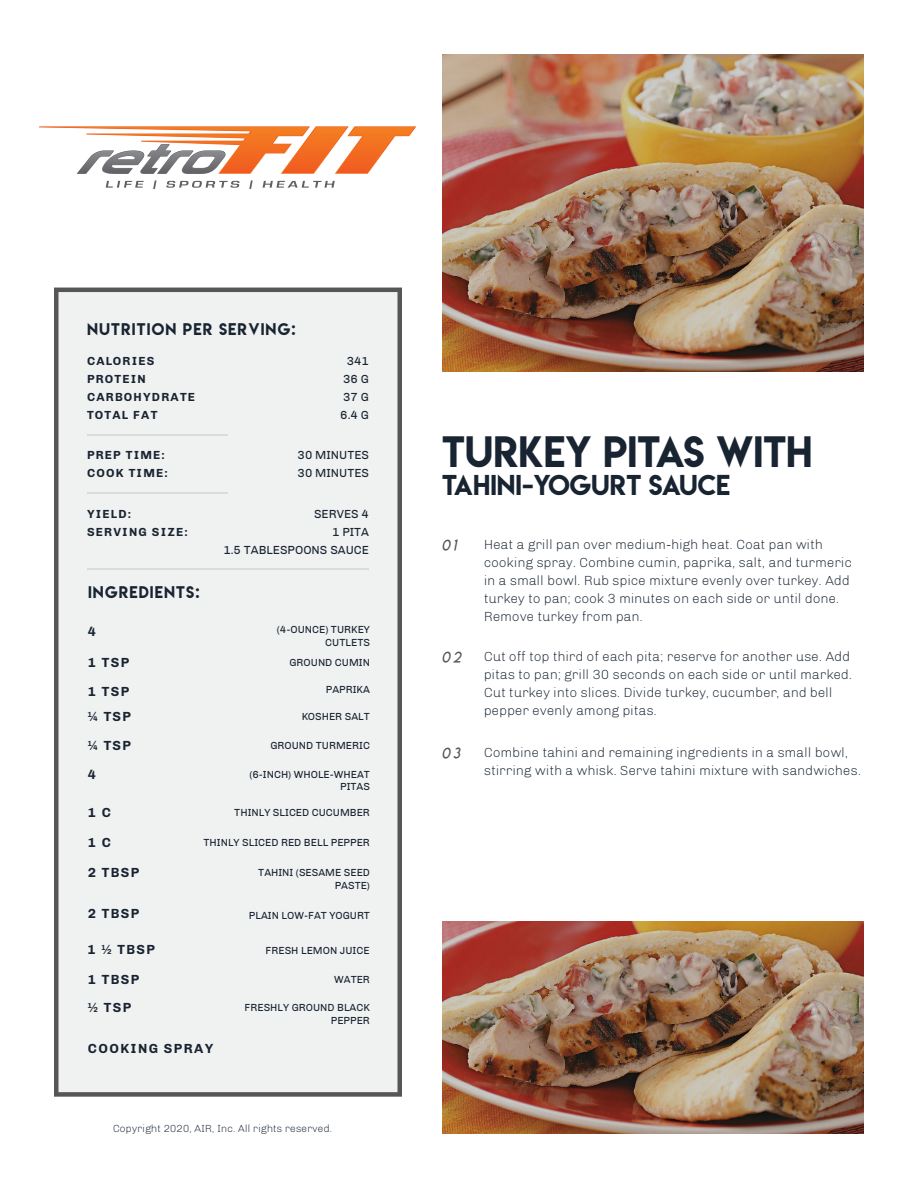
<style>
.page{position:relative;width:918px;height:1188px;background:#fff}
.page>*{position:absolute;margin:0;border:0;box-sizing:border-box;transform-origin:0 0}
.t1{font:39px "Lemon Milk";color:#182431}
.t2{font:25.5px "Lemon Milk";color:#182431}
.t3{font:15px "Lemon Milk";letter-spacing:.075em;color:#182431}
.t4{font:15px "Lemon Milklightitalic";color:#565656}
.t5{font:300 13.5px/18px "Chivo";color:#182431}
.t6{font:700 13.5px "Chivo";letter-spacing:.1em;color:#182431}
.t7{font:700 12px/18px "Chivo";letter-spacing:.1em;color:#182431}
.t8{font:12px/18px "Chivo";color:#182431;text-align:center}
.t9{font:10.5px/12.6px "Chivo";color:#182431;text-align:right}
.t10{font:300 10.5px "Chivo";color:#182431}
</style>
<div class="page">
<img style="left:443px;top:921px;width:421px;height:213px">
<img style="left:443px;top:54px;width:421px;height:317px">
<div style="left:54px;top:288px;width:348px;height:809px;background:#f0f1f1"></div>
<hr style="left:87px;top:434px;width:141px;height:2px;background:#dcdbda">
<hr style="left:87px;top:568px;width:282px;height:2px;background:#dcdbda">
<hr style="left:87px;top:492px;width:141px;height:2px;background:#dcdbda">
<svg style="left:106px;top:181px;width:38px;height:7px"></svg>
<svg style="left:153px;top:181px;width:4px;height:8px"></svg>
<svg style="left:166px;top:181px;width:74px;height:7px"></svg>
<svg style="left:249px;top:181px;width:4px;height:8px"></svg>
<svg style="left:263px;top:181px;width:72px;height:7px"></svg>
<svg style="left:39px;top:126px;width:377px;height:48px"></svg>
<p class="t3" style="left:87px;top:318px;width:210px">NUTRITION PER SERVING:</p>
<p class="t7" style="left:87px;top:352px;width:110px">CALORIES<br>PROTEIN<br>CARBOHYDRATE<br>TOTAL FAT</p>
<p class="t8" style="left:340px;top:352px;width:30px">341<br>36 G<br>37 G<br>6.4 G</p>
<p class="t7" style="left:87px;top:446px;width:82px">PREP TIME:<br>COOK TIME:</p>
<p class="t8" style="left:298px;top:446px;width:73px;text-align:left">30 MINUTES<br>30 MINUTES</p>
<p class="t7" style="left:87px;top:504px;width:102px">YIELD:<br>SERVING SIZE:</p>
<p class="t8" style="left:223px;top:505px;width:147px;text-align:right">SERVES 4<br>1 PITA<br>1.5 TABLESPOONS SAUCE</p>
<p class="t3" style="left:88px;top:581px;width:113px">INGREDIENTS:</p>
<p class="t6" style="left:88px;top:623px;width:10px">4</p>
<p class="t9" style="left:277px;top:624px;width:95px">(4-OUNCE) TURKEY<br>CUTLETS</p>
<p class="t6" style="left:88px;top:654px;width:43px">1 TSP</p>
<p class="t9" style="left:289px;top:656px;width:82px">GROUND CUMIN</p>
<p class="t6" style="left:88px;top:683px;width:43px">1 TSP</p>
<p class="t9" style="left:326px;top:683px;width:46px">PAPRIKA</p>
<p class="t6" style="left:88px;top:709px;width:44px">¼ TSP</p>
<p class="t9" style="left:302px;top:710px;width:70px">KOSHER SALT</p>
<p class="t6" style="left:88px;top:738px;width:44px">¼ TSP</p>
<p class="t9" style="left:270px;top:739px;width:101px">GROUND TURMERIC</p>
<p class="t9" style="left:249px;top:768px;width:122px">(6-INCH) WHOLE-WHEAT<br>PITAS</p>
<p class="t6" style="left:88px;top:766px;width:10px">4</p>
<p class="t6" style="left:88px;top:804px;width:25px">1 C</p>
<p class="t9" style="left:234px;top:806px;width:137px">THINLY SLICED CUCUMBER</p>
<p class="t6" style="left:88px;top:834px;width:25px">1 C</p>
<p class="t9" style="left:204px;top:836px;width:168px">THINLY SLICED RED BELL PEPPER</p>
<p class="t9" style="left:258px;top:866px;width:113px">TAHINI (SESAME SEED<br>PASTE)</p>
<p class="t6" style="left:88px;top:864px;width:53px">2 TBSP</p>
<p class="t6" style="left:88px;top:905px;width:53px">2 TBSP</p>
<p class="t9" style="left:249px;top:910px;width:123px">PLAIN LOW-FAT YOGURT</p>
<p class="t6" style="left:88px;top:942px;width:69px">1 ½ TBSP</p>
<p class="t9" style="left:266px;top:944px;width:105px">FRESH LEMON JUICE</p>
<p class="t6" style="left:88px;top:972px;width:53px">1 TBSP</p>
<p class="t9" style="left:334px;top:973px;width:37px">WATER</p>
<p class="t6" style="left:88px;top:999px;width:45px">½ TSP</p>
<p class="t9" style="left:245px;top:1001px;width:127px">FRESHLY GROUND BLACK<br>PEPPER</p>
<p class="t6" style="left:88px;top:1041px;width:127px">COOKING SPRAY</p>
<p class="t10" style="left:113px;top:1122px;width:221px">Copyright 2020, AIR, Inc. All rights reserved.</p>
<h1 class="t1" style="left:442px;top:424px;width:372px">TURKEY PITAS WITH</h1>
<h2 class="t2" style="left:442px;top:466px;width:290px">TAHINI-YOGURT SAUCE</h2>
<p class="t4" style="left:442px;top:536px;width:16px">01</p>
<p class="t4" style="left:442px;top:647px;width:21px">02</p>
<p class="t4" style="left:442px;top:743px;width:20px">03</p>
<p class="t5" style="left:484px;top:536px;width:370px">Heat a grill pan over medium-high heat. Coat pan with cooking spray. Combine cumin, paprika, salt, and turmeric in a small bowl. Rub spice mixture evenly over turkey. Add turkey to pan; cook 3 minutes on each side or until done.<br>Remove turkey from pan.</p>
<p class="t5" style="left:484px;top:647px;width:370px">Cut off top third of each pita; reserve for another use. Add pitas to pan; grill 30 seconds on each side or until marked.<br>Cut turkey into slices. Divide turkey, cucumber, and bell pepper evenly among pitas.</p>
<p class="t5" style="left:484px;top:743px;width:379px">Combine tahini and remaining ingredients in a small bowl, stirring with a whisk. Serve tahini mixture with sandwiches.</p>
</div>
